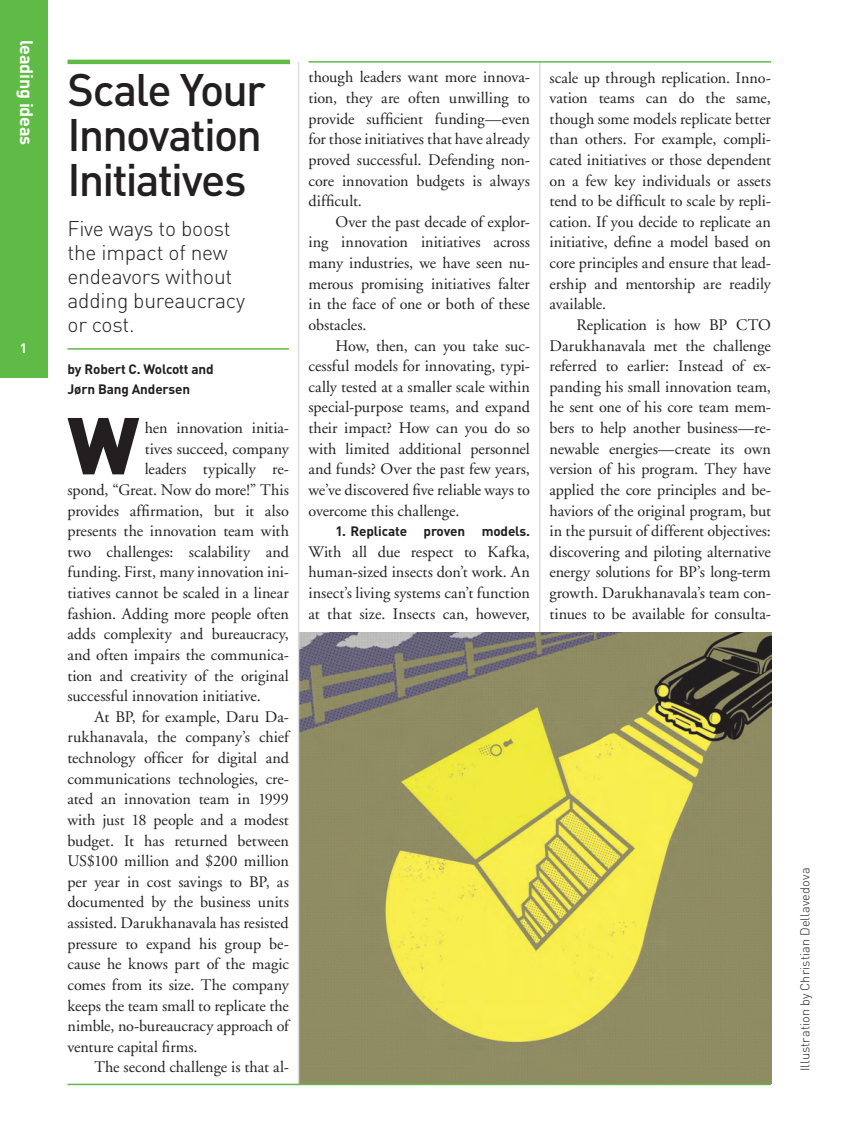
<style>
.page{position:relative;width:864px;height:1134px;background:#fff}
.page>*{position:absolute;margin:0;border:0;box-sizing:border-box;transform-origin:0 0}
.Drop_cap{font:900 79.2px "DIN";color:#231f20}
.t1{font:500 45px/45px "DIN";letter-spacing:-.04em;color:#231f20;text-align:justify}
.t2{font:300 21px/24px "DIN";letter-spacing:-.01em;color:#231f20}
.t3{font:700 18px "DIN";letter-spacing:-.01em;color:#fff}
.Body_copy{font:16.2px/20.5px "Adobe Garamond";color:#231f20;text-align:justify}
.Drop_cap-2{font:16.2px "Adobe Garamond";color:#231f20}
.Body_copy_no_indent{font:700 13.5px/20.7px "DIN";letter-spacing:-.01em;color:#231f20}
.Body_copy-2{font:700 13.5px "DIN";letter-spacing:-.01em;color:#231f20}
.t4{font:700 13.5px "DIN";color:#fff}
.photo_illo{font:300 12.75px "DIN";letter-spacing:.005em;color:#231f20}
</style>
<div class="page">
<div style="left:0;top:0;width:47px;height:378px;background:#60bb46"></div>
<hr style="left:539px;top:62px;width:2px;height:1022px;background:#dcdddf">
<img style="left:299px;top:633px;width:472px;height:451px">
<hr style="left:68px;top:348px;width:221px;height:2px;background:#60bb46">
<hr style="left:309px;top:61px;width:462px;height:2px;background:#60bb46">
<hr style="left:68px;top:60px;width:222px;height:4px;background:#60bb46">
<hr style="left:298px;top:62px;width:1px;height:1022px;background:#dcdddf">
<hr style="left:68px;top:1084px;width:703px;height:1px;background:#60bb46">
<p class="t3" style="left:39px;top:40px;width:107px;rotate:90deg">leading ideas</p>
<p class="t4" style="left:20px;top:339px;width:9px">1</p>
<p class="t1" style="left:68px;top:66px;width:200px">Scale Your Innovation Initiatives</p>
<p class="t2" style="left:68px;top:216px;width:179px">Five ways to boost the impact of new endeavors without adding bureaucracy or cost.</p>
<p class="Body_copy_no_indent" style="left:68px;top:358px;width:148px">by Robert C. Wolcott and<br>Jørn Bang Andersen</p>
<p class="Drop_cap" style="left:68px;top:393px;width:73px">W</p>
<p class="Drop_cap-2" style="left:145px;top:419px;width:146px">hen innovation initia-</p>
<p class="Drop_cap-2" style="left:145px;top:440px;width:146px">tives succeed, company</p>
<p class="Drop_cap-2" style="left:145px;top:461px;width:146px">leaders typically re-</p>
<p class="Drop_cap-2" style="left:67px;top:481px;width:223px">spond, “Great. Now do more!” This</p>
<p class="Drop_cap-2" style="left:67px;top:502px;width:223px">provides affirmation, but it also</p>
<p class="Drop_cap-2" style="left:67px;top:522px;width:223px">presents the innovation team with</p>
<p class="Drop_cap-2" style="left:67px;top:543px;width:223px">two challenges: scalability and</p>
<p class="Drop_cap-2" style="left:67px;top:564px;width:223px">funding. First, many innovation ini-</p>
<p class="Drop_cap-2" style="left:67px;top:584px;width:223px">tiatives cannot be scaled in a linear</p>
<p class="Drop_cap-2" style="left:67px;top:605px;width:223px">fashion. Adding more people often</p>
<p class="Drop_cap-2" style="left:67px;top:626px;width:223px">adds complexity and bureaucracy,</p>
<p class="Drop_cap-2" style="left:67px;top:646px;width:223px">and often impairs the communica-</p>
<p class="Drop_cap-2" style="left:67px;top:667px;width:223px">tion and creativity of the original</p>
<p class="Drop_cap-2" style="left:67px;top:687px;width:195px">successful innovation initiative.</p>
<p class="Body_copy" style="left:67px;top:707px;width:223px;text-indent:27px">At BP, for example, Daru Da&shy;rukhanavala, the company’s chief technology officer for digital and communications technologies, cre&shy;ated an innovation team in 1999 with just 18 people and a modest budget. It has returned between US$100 million and $200 million per year in cost savings to BP, as documented by the business units assisted. Darukhanavala has resisted pressure to expand his group be&shy;cause he knows part of the magic comes from its size. The company keeps the team small to replicate the nimble, no-bureaucracy approach of venture capital firms.</p>
<p class="Body_copy" style="left:94px;top:1057px;width:196px">The second challenge is that al-</p>
<p class="Body_copy" style="left:308px;top:67px;width:223px">though leaders want more innova&shy;tion, they are often unwilling to provide sufficient funding—even for those initiatives that have already proved successful. Defending non&shy;core innovation budgets is always difficult.</p>
<p class="Body_copy" style="left:308px;top:212px;width:223px;text-indent:27px">Over the past decade of explor&shy;ing innovation initiatives across many industries, we have seen nu&shy;merous promising initiatives falter in the face of one or both of these obstacles.</p>
<p class="Body_copy" style="left:308px;top:336px;width:223px;text-indent:27px">How, then, can you take suc&shy;cessful models for innovating, typi&shy;cally tested at a smaller scale within special-purpose teams, and expand their impact? How can you do so with limited additional personnel and funds? Over the past few years, we’ve discovered five reliable ways to overcome this challenge.</p>
<p class="Body_copy-2" style="left:336px;top:523px;width:196px">1. Replicate proven models.</p>
<p class="Body_copy" style="left:309px;top:542px;width:223px">With all due respect to Kafka, human-sized insects don’t work. An insect’s living systems can’t function at that size. Insects can, however,</p>
<p class="Body_copy" style="left:550px;top:68px;width:223px">scale up through replication. Inno&shy;vation teams can do the same, though some models replicate better than others. For example, compli&shy;cated initiatives or those dependent on a few key individuals or assets tend to be difficult to scale by repli&shy;cation. If you decide to replicate an initiative, define a model based on core principles and ensure that lead&shy;ership and mentorship are readily available.</p>
<p class="Body_copy" style="left:550px;top:315px;width:223px;text-indent:27px">Replication is how BP CTO Darukhanavala met the challenge referred to earlier: Instead of ex&shy;panding his small innovation team, he sent one of his core team mem&shy;bers to help another business—re&shy;newable energies—create its own version of his program. They have applied the core principles and be&shy;haviors of the original program, but in the pursuit of different objectives: discovering and piloting alternative energy solutions for BP’s long-term growth. Darukhanavala’s team con&shy;tinues to be available for consulta-</p>
<p class="photo_illo" style="left:797px;top:1071px;width:205px;rotate:-90deg">Illustration by Christian Dellavedova</p>
</div>
